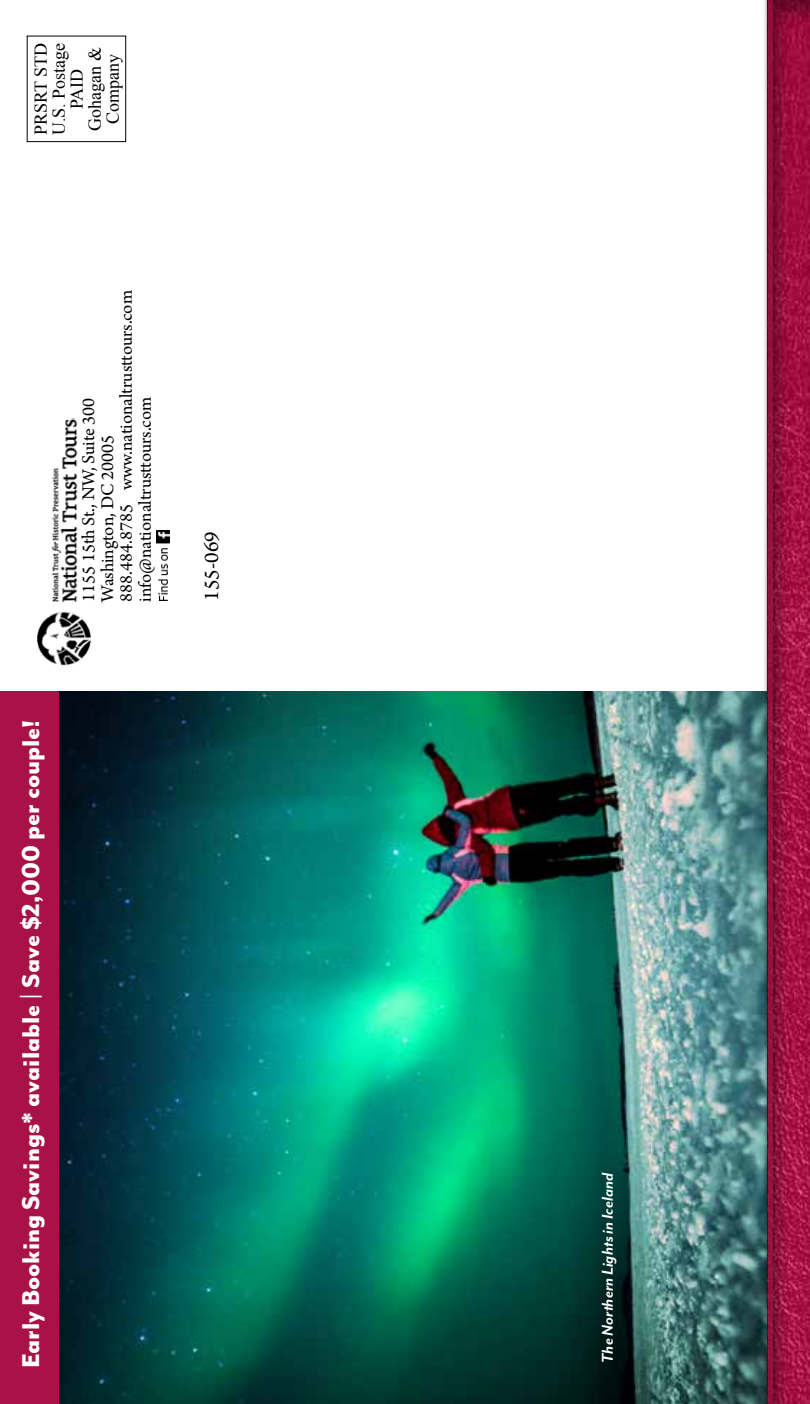
<style>
.page{position:relative;width:810px;height:1404px;background:#fff}
.page>*{position:absolute;margin:0;border:0;box-sizing:border-box;transform-origin:0 0}
.t1{font:800 28px "Mr Eaves Mod OT";color:#fff}
.t2{font:22px "Arno Pro";color:#000}
.t3{font:18.8px/18.8px "Arno Pro";color:#000}
.t4{font:18px/18px "Times New Roman";color:#000;text-align:center}
.t5{font:italic 700 18px "Mr Eaves Mod OT";letter-spacing:-.005em;color:#fff}
</style>
<div class="page">
<img style="left:59px;top:692px;width:704px;height:712px">
<div style="left:766px;top:0;width:44px;height:1404px;background:#000;opacity:.4"></div>
<div style="left:763px;top:0;width:14px;height:1404px;background:#000;opacity:.5"></div>
<hr style="left:768px;top:0;width:4px;height:1404px;background:#940f3d">
<div style="left:0;top:692px;width:59px;height:712px;background:#a81246"></div>
<div style="left:27px;top:36px;width:99px;height:106px;border:1px solid #000"></div>
<div style="left:599px;top:1170px;width:24px;height:199px;background:#000;opacity:.1"></div>
<img style="left:37px;top:418px;width:54px;height:248px">
<img style="left:157px;top:530px;width:13px;height:71px">
<p class="t4" style="left:31px;top:135px;width:94px;rotate:-90deg">PRSRT STD<br>U.S. Postage<br>PAID<br>Gohagan &amp;<br>Company</p>
<p class="t3" style="left:80px;top:602px;width:313px;rotate:-90deg">1155 15th St., NW, Suite 300<br>Washington, DC 20005<br>888.484.8785 www.nationaltrusttours.com info@nationaltrusttours.com</p>
<h1 class="t1" style="left:15px;top:1368px;width:650px;rotate:-90deg">Early Booking Savings* available | Save $2,000 per couple!</h1>
<p class="t2" style="left:199px;top:601px;width:71px;rotate:-90deg">155-069</p>
<p class="t5" style="left:598px;top:1363px;width:192px;rotate:-90deg">The Northern Lights in Iceland</p>
</div>
